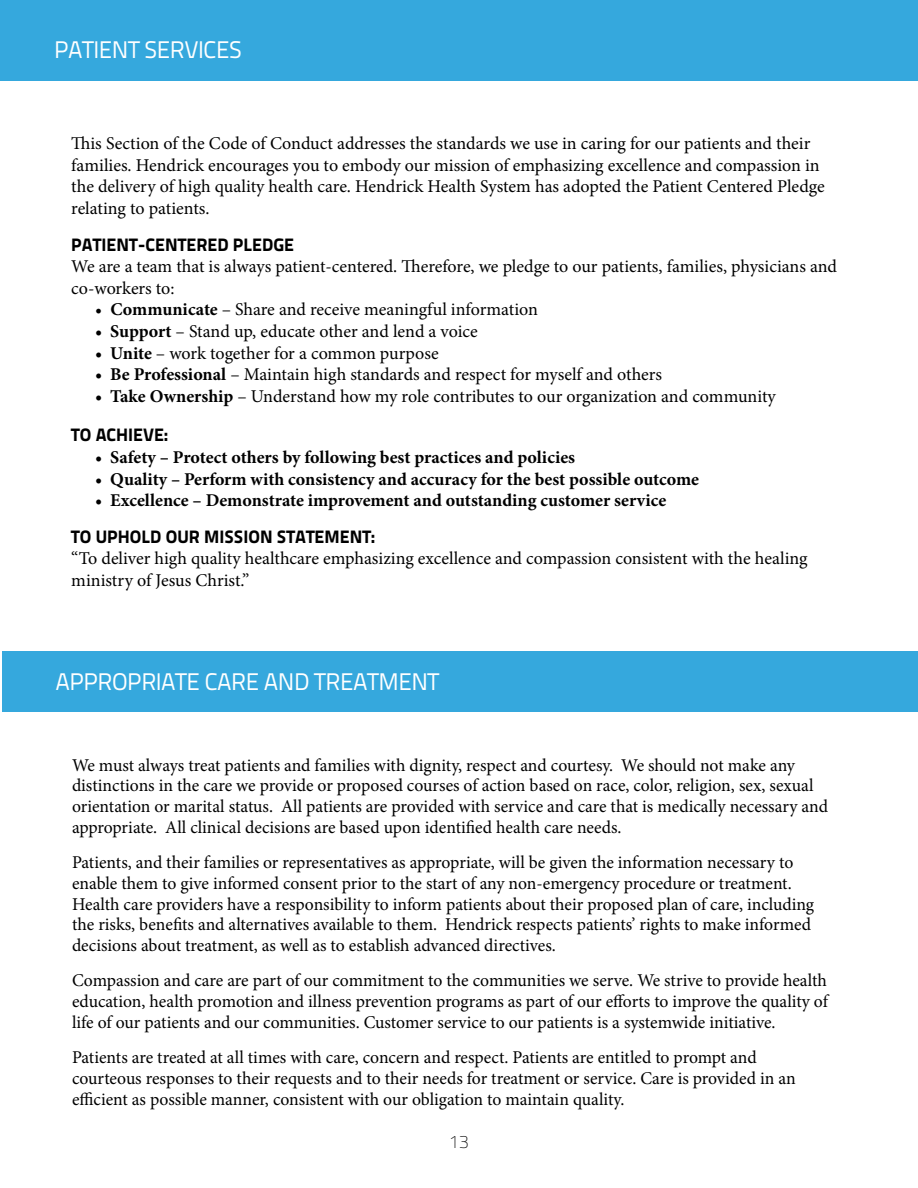
<style>
.page{position:relative;width:918px;height:1188px;background:#fff}
.page>*{position:absolute;margin:0;border:0;box-sizing:border-box;transform-origin:0 0}
.t1{font:24px "Titillium Text 15 L 400 wt";letter-spacing:-.02em;color:#fff}
.t2{font:18px/20.7px "Minion Pro";color:#000}
.t3{font:700 18px "Minion Pro";color:#000}
.t4{font:18px "Titillium Text 15 L 999 wt";color:#000}
.t5{font:18px "Titillium Text 15 L 1 wt";color:#000}
.s1{font-weight:700}
</style>
<div class="page">
<div style="left:1px;top:0;width:917px;height:80px;background:#35a8dd"></div>
<div style="left:2px;top:651px;width:916px;height:61px;background:#35a8dd"></div>
<h1 class="t1" style="left:54px;top:35px;width:189px">PATIENT SERVICES</h1>
<p class="t2" style="left:71px;top:133px;width:755px;line-height:21.6px">This Section of the Code of Conduct addresses the standards we use in caring for our patients and their families. Hendrick encourages you to embody our mission of emphasizing excellence and compassion in the delivery of high quality health care. Hendrick Health System has adopted the Patient Centered Pledge relating to patients.</p>
<p class="t4" style="left:71px;top:233px;width:224px">PATIENT-CENTERED PLEDGE</p>
<p class="t2" style="left:71px;top:256px;width:767px;line-height:21.6px">We are a team that is always patient-centered. Therefore, we pledge to our patients, families, physicians and co-workers to:</p>
<p class="t2" style="left:95px;top:299px;width:444px">• <span class="s1">Communicate</span> – Share and receive meaningful information</p>
<p class="t2" style="left:95px;top:321px;width:384px"><span class="s1">• Support</span> – Stand up, educate other and lend a voice</p>
<p class="t2" style="left:95px;top:343px;width:345px"><span class="s1">• Unite</span> – work together for a common purpose</p>
<p class="t2" style="left:95px;top:364px;width:568px"><span class="s1">• Be Professional</span> – Maintain high standards and respect for myself and others</p>
<p class="t2" style="left:95px;top:386px;width:682px"><span class="s1">• Take Ownership</span> – Understand how my role contributes to our organization and community</p>
<p class="t4" style="left:71px;top:424px;width:99px">TO ACHIEVE:</p>
<p class="t3" style="left:95px;top:445px;width:481px">• Safety – Protect others by following best practices and policies</p>
<p class="t3" style="left:95px;top:466px;width:605px">• Quality – Perform with consistency and accuracy for the best possible outcome</p>
<p class="t3" style="left:95px;top:488px;width:573px">• Excellence – Demonstrate improvement and outstanding customer service</p>
<p class="t4" style="left:71px;top:525px;width:305px">TO UPHOLD OUR MISSION STATEMENT:</p>
<p class="t2" style="left:71px;top:548px;width:738px;line-height:21.6px">“To deliver high quality healthcare emphasizing excellence and compassion consistent with the healing ministry of Jesus Christ.”</p>
<h1 class="t1" style="left:56px;top:667px;width:385px">APPROPRIATE CARE AND TREATMENT</h1>
<p class="t2" style="left:72px;top:755px;width:758px">We must always treat patients and families with dignity, respect and courtesy. We should not make any distinctions in the care we provide or proposed courses of action based on race, color, religion, sex, sexual orientation or marital status. All patients are provided with service and care that is medically necessary and appropriate. All clinical decisions are based upon identified health care needs.</p>
<p class="t2" style="left:72px;top:852px;width:744px">Patients, and their families or representatives as appropriate, will be given the information necessary to enable them to give informed consent prior to the start of any non-emergency procedure or treatment.<br>Health care providers have a responsibility to inform patients about their proposed plan of care, including the risks, benefits and alternatives available to them. Hendrick respects patients’ rights to make informed decisions about treatment, as well as to establish advanced directives.</p>
<p class="t2" style="left:72px;top:970px;width:757px;text-align:justify">Compassion and care are part of our commitment to the communities we serve. We strive to provide health education, health promotion and illness prevention programs as part of our efforts to improve the quality of life of our patients and our communities. Customer service to our patients is a systemwide initiative.</p>
<p class="t2" style="left:72px;top:1047px;width:725px">Patients are treated at all times with care, concern and respect. Patients are entitled to prompt and courteous responses to their requests and to their needs for treatment or service. Care is provided in an efficient as possible manner, consistent with our obligation to maintain quality.</p>
<p class="t5" style="left:449px;top:1131px;width:21px">13</p>
</div>
